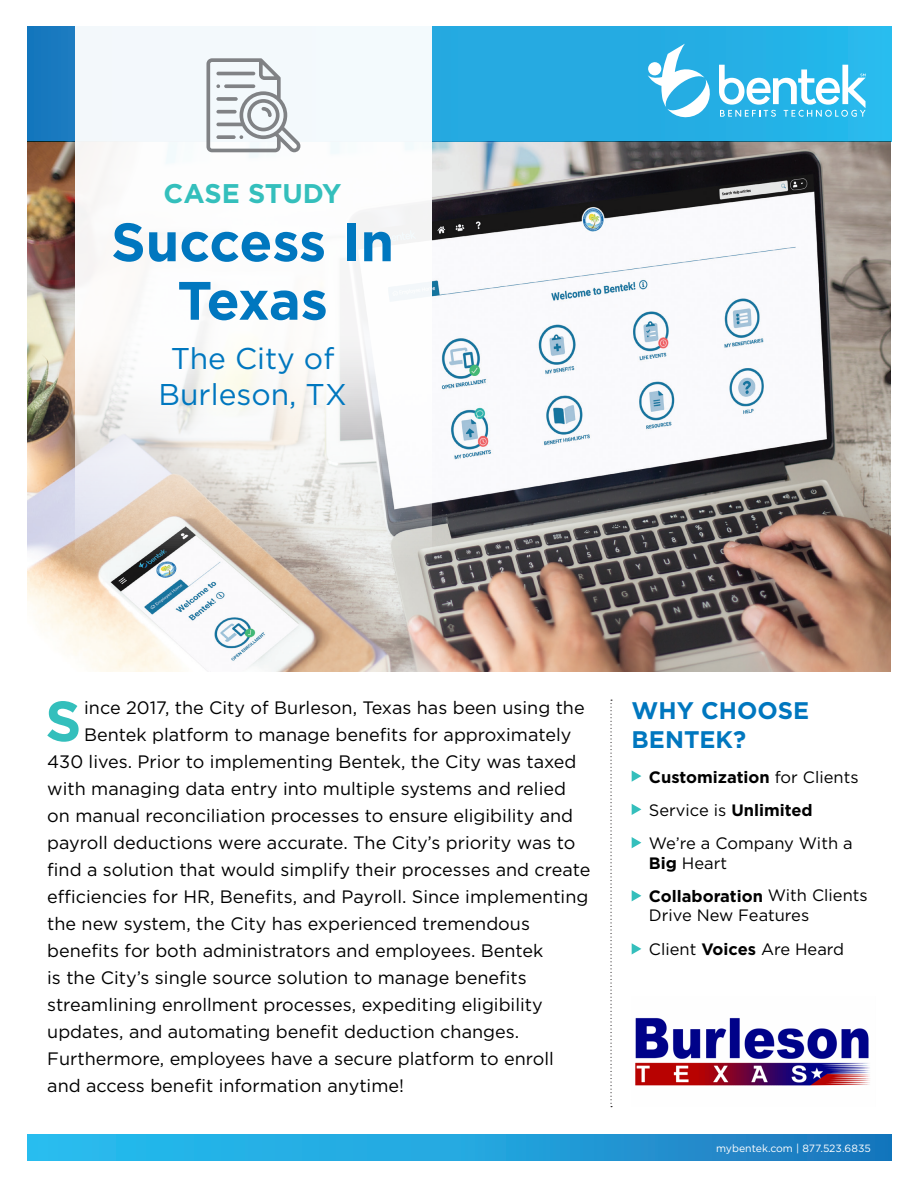
<style>
.page{position:relative;width:918px;height:1188px;background:#fff}
.page>*{position:absolute;margin:0;border:0;box-sizing:border-box;transform-origin:0 0}
.t1{font:700 56.55px "Gotham";color:#34bfbc}
.TOC_-_At_A_Glance{font:700 54px/58.5px "Gotham";letter-spacing:-.01em;color:#0077bf;text-align:center}
.TOC_-_At_A_Glance-2{font:30px/36px "Gotham";color:#0077bf;text-align:center}
.TOC_-_At_A_Glance-3{font:700 27px "Gotham";color:#34bfbc}
.t2{font:700 24px/28.8px "Gotham";color:#0077bf}
.t3{font:18px "Gotham";color:#000}
.t4{font:16.5px/19.8px "Gotham";color:#000}
.t5{font:700 16.5px "Gotham";color:#000}
.t6{font:10.5px "Gotham";color:#fff}
.s1{font-weight:400}
.s2{font-weight:700}
</style>
<div class="page">
<div style="left:27px;top:1134px;width:864px;height:27px;background:linear-gradient(to right,#28c4f4,#1d7cc1)"></div>
<svg style="left:27px;top:27px;width:864px;height:115px;background:#23a6de"></svg>
<svg style="left:648px;top:44px;width:65px;height:76px"></svg>
<div style="left:648px;top:62px;width:14px;height:14px;background:#fff;border-radius:50%"></div>
<svg style="left:719px;top:65px;width:147px;height:52px"></svg>
<img style="left:27px;top:142px;width:864px;height:530px">
<svg style="left:610px;top:700px;width:2px;height:407px"></svg>
<svg style="left:75px;top:26px;width:357px;height:555px;fill:#f6f9fb"></svg>
<svg style="left:632px;top:770px;width:9px;height:12px"></svg>
<svg style="left:632px;top:804px;width:9px;height:11px"></svg>
<svg style="left:632px;top:837px;width:9px;height:11px"></svg>
<svg style="left:632px;top:890px;width:9px;height:11px"></svg>
<svg style="left:632px;top:943px;width:9px;height:12px"></svg>
<svg style="left:206px;top:58px;width:95px;height:94px"></svg>
<svg style="left:224px;top:84px;width:31px;height:4px"></svg>
<hr style="left:216px;top:72px;width:39px;height:3px;background:#808285;border-radius:2px">
<img style="left:635px;top:1018px;width:235px;height:68px">
<p class="TOC_-_At_A_Glance-3" style="left:164px;top:175px;width:179px">CASE STUDY</p>
<p class="TOC_-_At_A_Glance" style="left:111px;top:213px;width:285px">Success In<br>Texas</p>
<p class="TOC_-_At_A_Glance-2" style="left:158px;top:340px;width:190px">The City of<br>Burleson, TX</p>
<p class="t1" style="left:45px;top:684px;width:38px">S</p>
<p class="t3" style="left:84px;top:696px;width:502px">ince 2017, the City of Burleson, Texas has been using the</p>
<p class="t3" style="left:84px;top:723px;width:489px">Bentek platform to manage benefits for approximately</p>
<p class="t3" style="left:47px;top:750px;width:531px">430 lives. Prior to implementing Bentek, the City was taxed</p>
<p class="t3" style="left:47px;top:777px;width:520px">with managing data entry into multiple systems and relied</p>
<p class="t3" style="left:47px;top:804px;width:528px">on manual reconciliation processes to ensure eligibility and</p>
<p class="t3" style="left:47px;top:831px;width:530px">payroll deductions were accurate. The City’s priority was to</p>
<p class="t3" style="left:47px;top:858px;width:545px">find a solution that would simplify their processes and create</p>
<p class="t3" style="left:47px;top:885px;width:543px">efficiencies for HR, Benefits, and Payroll. Since implementing</p>
<p class="t3" style="left:47px;top:912px;width:484px">the new system, the City has experienced tremendous</p>
<p class="t3" style="left:47px;top:939px;width:498px">benefits for both administrators and employees. Bentek</p>
<p class="t3" style="left:47px;top:966px;width:481px">is the City’s single source solution to manage benefits</p>
<p class="t3" style="left:47px;top:993px;width:497px">streamlining enrollment processes, expediting eligibility</p>
<p class="t3" style="left:47px;top:1020px;width:473px">updates, and automating benefit deduction changes.</p>
<p class="t3" style="left:47px;top:1047px;width:508px">Furthermore, employees have a secure platform to enroll</p>
<p class="t3" style="left:47px;top:1074px;width:358px">and access benefit information anytime!</p>
<p class="t2" style="left:632px;top:696px;width:179px">WHY CHOOSE<br>BENTEK?</p>
<p class="t5" style="left:649px;top:766px;width:211px">Customization <span class="s1">for Clients</span></p>
<p class="t4" style="left:649px;top:800px;width:165px">Service is <span class="s2">Unlimited</span></p>
<p class="t4" style="left:649px;top:833px;width:205px">We’re a Company With a<br><span class="s2">Big</span> Heart</p>
<p class="t4" style="left:649px;top:887px;width:220px;line-height:18.3px"><span class="s2">Collaboration</span> With Clients<br>Drive New Features</p>
<p class="t4" style="left:649px;top:939px;width:197px">Client <span class="s2">Voices</span> Are Heard</p>
<p class="t6" style="left:716px;top:1141px;width:156px">mybentek.com | 877.523.6835</p>
</div>
